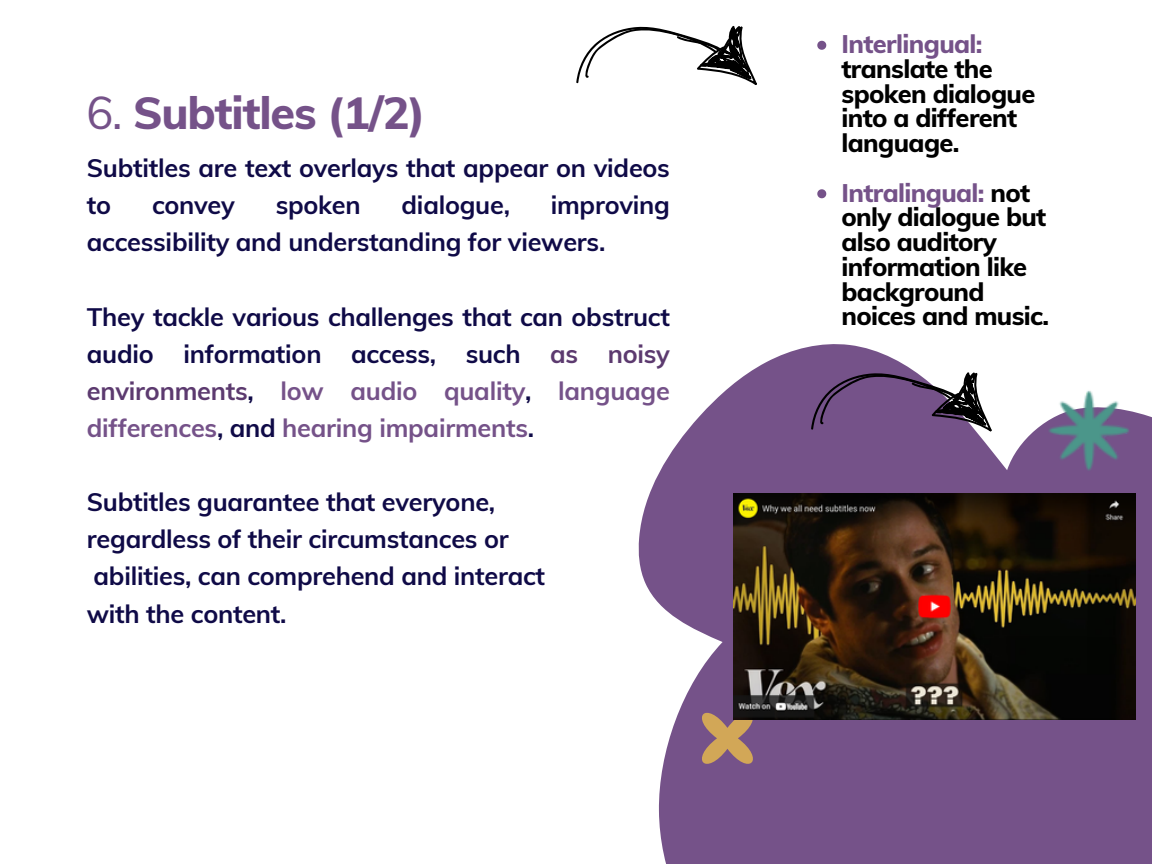
<style>
.page{position:relative;width:1152px;height:864px;background:#fff}
.page>*{position:absolute;margin:0;border:0;box-sizing:border-box;transform-origin:0 0}
.t1{font:800 45px "Muli";letter-spacing:-.025em;color:#755289}
.t2{font:800 25.5px/24.8px "Muli";letter-spacing:-.025em;color:#000}
.t3{font:700 25.35px/37.2px "Muli";letter-spacing:-.01em;color:#0f0a47}
.s1{font-weight:400}
.s2{color:#5c3a6f}
.s3{color:#755289}
</style>
<div class="page">
<svg style="left:638px;top:349px;width:514px;height:515px;fill:#755289"></svg>
<svg style="left:1026px;top:368px;width:126px;height:126px"></svg>
<svg style="left:688px;top:699px;width:79px;height:79px;background:#8f6a7a"></svg>
<svg style="left:576px;top:25px;width:181px;height:60px"></svg>
<svg style="left:817px;top:41px;width:9px;height:9px"></svg>
<svg style="left:817px;top:189px;width:9px;height:9px"></svg>
<img style="left:733px;top:494px;width:402px;height:226px">
<svg style="left:798px;top:344px;width:213px;height:138px"></svg>
<p class="t1" style="left:86px;top:84px;width:341px"><span class="s1">6.</span> Subtitles (1/2)</p>
<p class="t3" style="left:87px;top:149px;width:585px">Subtitles are text overlays that appear on videos to</p>
<p class="t3" style="left:152px;top:186px;width:84px">convey</p>
<p class="t3" style="left:276px;top:186px;width:87px">spoken</p>
<p class="t3" style="left:402px;top:186px;width:110px">dialogue,</p>
<p class="t3" style="left:87px;top:186px;width:585px;text-indent:464px">improving accessibility and understanding for viewers.</p>
<p class="t3" style="left:87px;top:297px;width:585px;text-align:justify">They tackle various challenges that can obstruct audio information access, such <span class="s2">as noisy environments</span>, <span class="s3">low audio quality</span>, <span class="s3">language differences</span>, and <span class="s3">hearing impairments</span>.</p>
<h1 class="t3" style="left:87px;top:483px;width:460px">Subtitles guarantee that everyone, regardless of their circumstances or abilities, can comprehend and interact with the content.</h1>
<h2 class="t2" style="left:842px;top:31px;width:195px"><span class="s3">Interlingual: </span>translate the spoken dialogue into a different language.</h2>
<h2 class="t2" style="left:842px;top:180px;width:209px"><span class="s3">Intralingual:</span> not only dialogue but also auditory information like background noices and music.</h2>
</div>
